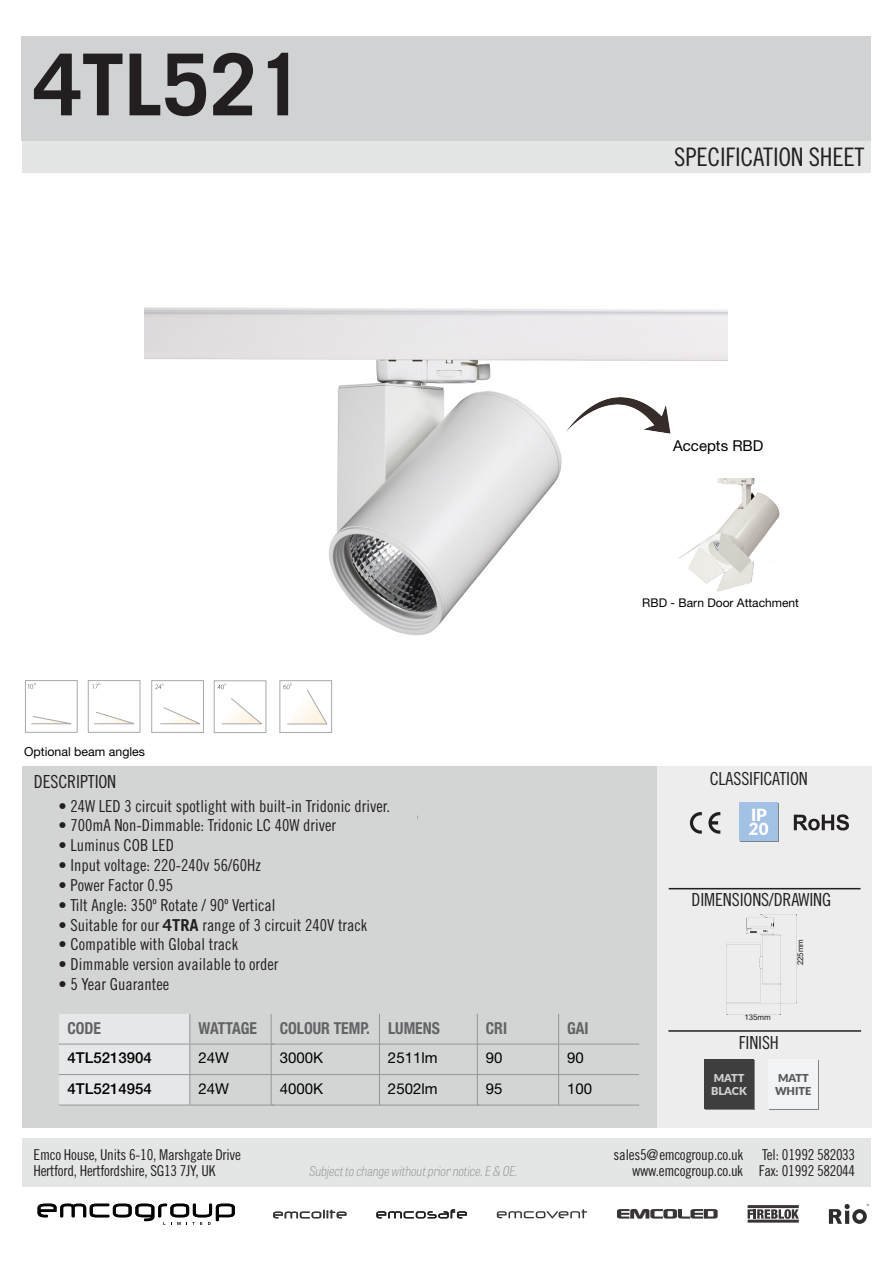
<style>
.page{position:relative;width:893px;height:1263px;background:#fff}
.page>*{position:absolute;margin:0;border:0;box-sizing:border-box;transform-origin:0 0}
.t1{font:700 85.5px "Trade Gothic LT Std";color:#231f20}
.t2{font:25.5px "Trade Gothic LT Std Cn 18";letter-spacing:-.01em;color:#231f20}
.t3{font:18px "Trade Gothic LT Std Cn 18";letter-spacing:-.01em;color:#231f20}
.t4{font:900 16.8px/14px "Lato";color:#fff}
.t5{font:16.5px "Trade Gothic LT Std Cn 18";color:#231f20}
.t6{font:700 condensed 16.5px "Helvetica Neue LT Std";color:#636366;scale:.95 1}
.t7{font:15px/16.5px "Trade Gothic LT Std Cn 18";letter-spacing:-.02em;color:#231f20}
.t8{font:15px "Helvetica Neue LT Std";color:#000}
.t9{font:500 15px "Helvetica Neue LT Std";color:#000}
.t10{font:italic 100 13.5px "Tablet Gothic Condensed";color:#939598}
.t11{font:12.3px "Helvetica Neue LT Std";color:#000}
.t12{font:12px "Helvetica Neue LT Std";color:#000}
.t13{font:900 10.95px/13.2px "Lato";color:#d1d2d4}
.t14{font:900 10.95px/13px "Lato";color:#57585a}
.t15{font:7.95px "Arial";color:#201d1e}
.s1{font-family:"Trade Gothic LT Std";font-weight:700}
</style>
<div class="page">
<div style="left:22px;top:767px;width:636px;height:361px;background:#d3d5d5"></div>
<div style="left:657px;top:767px;width:215px;height:361px;background:#ecedec"></div>
<div style="left:22px;top:141px;width:849px;height:32px;background:#e4e5e5"></div>
<div style="left:21px;top:36px;width:850px;height:105px;background:#d1d2d4"></div>
<img style="left:144px;top:307px;width:584px;height:329px">
<img style="left:726px;top:914px;width:71px;height:101px">
<hr style="left:669px;top:888px;width:192px;height:1px;background:#231f20">
<hr style="left:668px;top:1030px;width:193px;height:2px;background:#231f20">
<div style="left:22px;top:1138px;width:849px;height:49px;background:#e4e5e5"></div>
<svg style="left:273px;top:1210px;width:73px;height:8px"></svg>
<svg style="left:376px;top:1209px;width:91px;height:9px"></svg>
<svg style="left:38px;top:1204px;width:197px;height:21px"></svg>
<svg style="left:617px;top:1209px;width:101px;height:10px"></svg>
<svg style="left:497px;top:1209px;width:90px;height:9px"></svg>
<svg style="left:748px;top:1209px;width:51px;height:10px"></svg>
<hr style="left:748px;top:1205px;width:51px;height:3px;background:#231f20">
<hr style="left:748px;top:1219px;width:51px;height:3px;background:#231f20">
<svg style="left:829px;top:1204px;width:40px;height:20px"></svg>
<div style="left:705px;top:1060px;width:50px;height:50px;background:#808285"></div>
<div style="left:704px;top:1059px;width:50px;height:50px;background:#3e3e3f"></div>
<div style="left:769px;top:1060px;width:50px;height:50px;background:#808285"></div>
<div style="left:768px;top:1059px;width:50px;height:50px;background:#f2f3f4"></div>
<svg style="left:690px;top:812px;width:12px;height:22px"></svg>
<svg style="left:708px;top:812px;width:12px;height:22px"></svg>
<div style="left:740px;top:804px;width:39px;height:38px;background:#808285"></div>
<div style="left:739px;top:803px;width:39px;height:38px;background:#a1c1e5"></div>
<svg style="left:794px;top:814px;width:55px;height:16px"></svg>
<div style="left:88px;top:680px;width:52px;height:53px;border:1px solid #a8a9ad"></div>
<div style="left:25px;top:680px;width:52px;height:53px;border:1px solid #a8a9ad"></div>
<svg style="left:94px;top:711px;width:41px;height:14px"></svg>
<svg style="left:31px;top:716px;width:41px;height:9px"></svg>
<svg style="left:92px;top:683px;width:8px;height:6px"></svg>
<div style="left:151px;top:680px;width:53px;height:53px;border:1px solid #a8a9ad"></div>
<svg style="left:160px;top:707px;width:40px;height:18px"></svg>
<svg style="left:155px;top:683px;width:9px;height:6px"></svg>
<div style="left:214px;top:680px;width:52px;height:53px;border:1px solid #a8a9ad"></div>
<svg style="left:221px;top:698px;width:41px;height:27px"></svg>
<svg style="left:28px;top:683px;width:8px;height:6px"></svg>
<svg style="left:218px;top:683px;width:8px;height:6px"></svg>
<div style="left:280px;top:680px;width:52px;height:53px;border:1px solid #a8a9ad"></div>
<svg style="left:283px;top:683px;width:45px;height:42px"></svg>
<div style="left:59px;top:1014px;width:130px;height:91px;background:#e6e7e9"></div>
<hr style="left:189px;top:1014px;width:1px;height:30px;background:#939598">
<hr style="left:271px;top:1014px;width:1px;height:30px;background:#939598">
<hr style="left:379px;top:1014px;width:1px;height:30px;background:#939598">
<hr style="left:477px;top:1014px;width:1px;height:30px;background:#939598">
<hr style="left:558px;top:1014px;width:1px;height:30px;background:#939598">
<hr style="left:59px;top:1044px;width:131px;height:1px;background:#939598">
<hr style="left:190px;top:1044px;width:84px;height:1px;background:#939598">
<hr style="left:189px;top:1044px;width:1px;height:30px;background:#939598">
<hr style="left:271px;top:1044px;width:110px;height:1px;background:#939598">
<hr style="left:271px;top:1044px;width:1px;height:30px;background:#939598">
<hr style="left:379px;top:1044px;width:100px;height:1px;background:#939598">
<hr style="left:379px;top:1044px;width:1px;height:30px;background:#939598">
<hr style="left:477px;top:1044px;width:82px;height:1px;background:#939598">
<hr style="left:477px;top:1044px;width:1px;height:30px;background:#939598">
<hr style="left:559px;top:1044px;width:80px;height:1px;background:#939598">
<hr style="left:558px;top:1044px;width:1px;height:30px;background:#939598">
<hr style="left:59px;top:1074px;width:131px;height:1px;background:#939598">
<hr style="left:190px;top:1074px;width:84px;height:1px;background:#939598">
<hr style="left:189px;top:1075px;width:1px;height:30px;background:#939598">
<hr style="left:271px;top:1074px;width:110px;height:1px;background:#939598">
<hr style="left:271px;top:1075px;width:1px;height:30px;background:#939598">
<hr style="left:379px;top:1074px;width:100px;height:1px;background:#939598">
<hr style="left:379px;top:1075px;width:1px;height:30px;background:#939598">
<hr style="left:477px;top:1074px;width:82px;height:1px;background:#939598">
<hr style="left:477px;top:1075px;width:1px;height:30px;background:#939598">
<hr style="left:559px;top:1074px;width:80px;height:1px;background:#939598">
<hr style="left:558px;top:1075px;width:1px;height:30px;background:#939598">
<hr style="left:59px;top:1105px;width:131px;height:1px;background:#939598">
<hr style="left:190px;top:1105px;width:84px;height:1px;background:#939598">
<hr style="left:271px;top:1105px;width:110px;height:1px;background:#939598">
<hr style="left:379px;top:1105px;width:100px;height:1px;background:#939598">
<hr style="left:477px;top:1105px;width:82px;height:1px;background:#939598">
<hr style="left:559px;top:1105px;width:80px;height:1px;background:#939598">
<img style="left:663px;top:476px;width:117px;height:132px">
<img style="left:559px;top:389px;width:117px;height:52px">
<h1 class="t1" style="left:34px;top:32px;width:272px">4TL521</h1>
<h2 class="t2" style="left:674px;top:142px;width:192px">SPECIFICATION SHEET</h2>
<p class="t8" style="left:673px;top:437px;width:92px">Accepts RBD</p>
<p class="t12" style="left:642px;top:596px;width:158px">RBD - Barn Door Attachment</p>
<p class="t11" style="left:24px;top:744px;width:122px">Optional beam angles</p>
<p class="t3" style="left:34px;top:771px;width:84px">DESCRIPTION</p>
<p class="t5" style="left:58px;top:796px;width:333px">• 24W LED 3 circuit spotlight with built-in Tridonic driver.</p>
<p class="t5" style="left:58px;top:816px;width:279px">• 700mA Non-Dimmable: Tridonic LC 40W driver</p>
<p class="t5" style="left:58px;top:836px;width:117px">• Luminus COB LED</p>
<p class="t5" style="left:58px;top:855px;width:204px">• Input voltage: 220-240v 56/60Hz</p>
<p class="t5" style="left:58px;top:875px;width:116px">• Power Factor 0.95</p>
<p class="t5" style="left:58px;top:895px;width:218px">• Tilt Angle: 350º Rotate / 90º Vertical</p>
<p class="t5" style="left:58px;top:915px;width:310px">• Suitable for our <span class="s1">4TRA</span> range of 3 circuit 240V track</p>
<p class="t5" style="left:58px;top:935px;width:181px">• Compatible with Global track</p>
<p class="t5" style="left:58px;top:954px;width:221px">• Dimmable version available to order</p>
<p class="t5" style="left:58px;top:974px;width:112px">• 5 Year Guarantee</p>
<p class="t6" style="left:68px;top:1018px;width:37px">CODE</p>
<p class="t6" style="left:198px;top:1018px;width:63px">WATTAGE</p>
<p class="t6" style="left:280px;top:1018px;width:170px">COLOUR TEMP. LUMENS</p>
<p class="t6" style="left:486px;top:1018px;width:24px">CRI</p>
<p class="t6" style="left:567px;top:1018px;width:24px">GAI</p>
<p class="t9" style="left:68px;top:1049px;width:86px">4TL5213904</p>
<p class="t8" style="left:198px;top:1049px;width:32px">24W</p>
<p class="t8" style="left:280px;top:1049px;width:45px">3000K</p>
<p class="t8" style="left:388px;top:1049px;width:51px">2511lm</p>
<p class="t8" style="left:486px;top:1049px;width:18px">90</p>
<p class="t8" style="left:567px;top:1049px;width:18px">90</p>
<p class="t9" style="left:68px;top:1079px;width:86px">4TL5214954</p>
<p class="t8" style="left:198px;top:1079px;width:32px">24W</p>
<p class="t8" style="left:280px;top:1079px;width:45px">4000K</p>
<p class="t8" style="left:388px;top:1079px;width:51px">2502lm</p>
<p class="t8" style="left:486px;top:1079px;width:18px">95</p>
<p class="t8" style="left:567px;top:1079px;width:27px">100</p>
<p class="t3" style="left:710px;top:768px;width:100px">CLASSIFICATION</p>
<p class="t4" style="left:749px;top:807px;width:21px">IP<br>20</p>
<p class="t3" style="left:692px;top:889px;width:141px">DIMENSIONS/DRAWING</p>
<p class="t15" style="left:744px;top:1011px;width:28px">135mm</p>
<p class="t3" style="left:739px;top:1032px;width:42px">FINISH</p>
<p class="t15" style="left:795px;top:965px;width:28px;rotate:-90deg">225mm</p>
<p class="t13" style="left:711px;top:1071px;width:37px">MATT<br>BLACK</p>
<p class="t14" style="left:775px;top:1071px;width:38px">MATT<br>WHITE</p>
<p class="t7" style="left:34px;top:1146px;width:209px">Emco House, Units 6-10, Marshgate Drive<br>Hertford, Hertfordshire, SG13 7JY, UK</p>
<p class="t7" style="left:614px;top:1146px;width:131px;text-align:right">sales5@emcogroup.co.uk www.emcogroup.co.uk</p>
<p class="t7" style="left:762px;top:1146px;width:94px">Tel: 01992 582033</p>
<p class="t10" style="left:309px;top:1162px;width:210px">Subject to change without prior notice. E &amp; OE.</p>
<p class="t7" style="left:759px;top:1162px;width:98px">Fax: 01992 582044</p>
</div>
